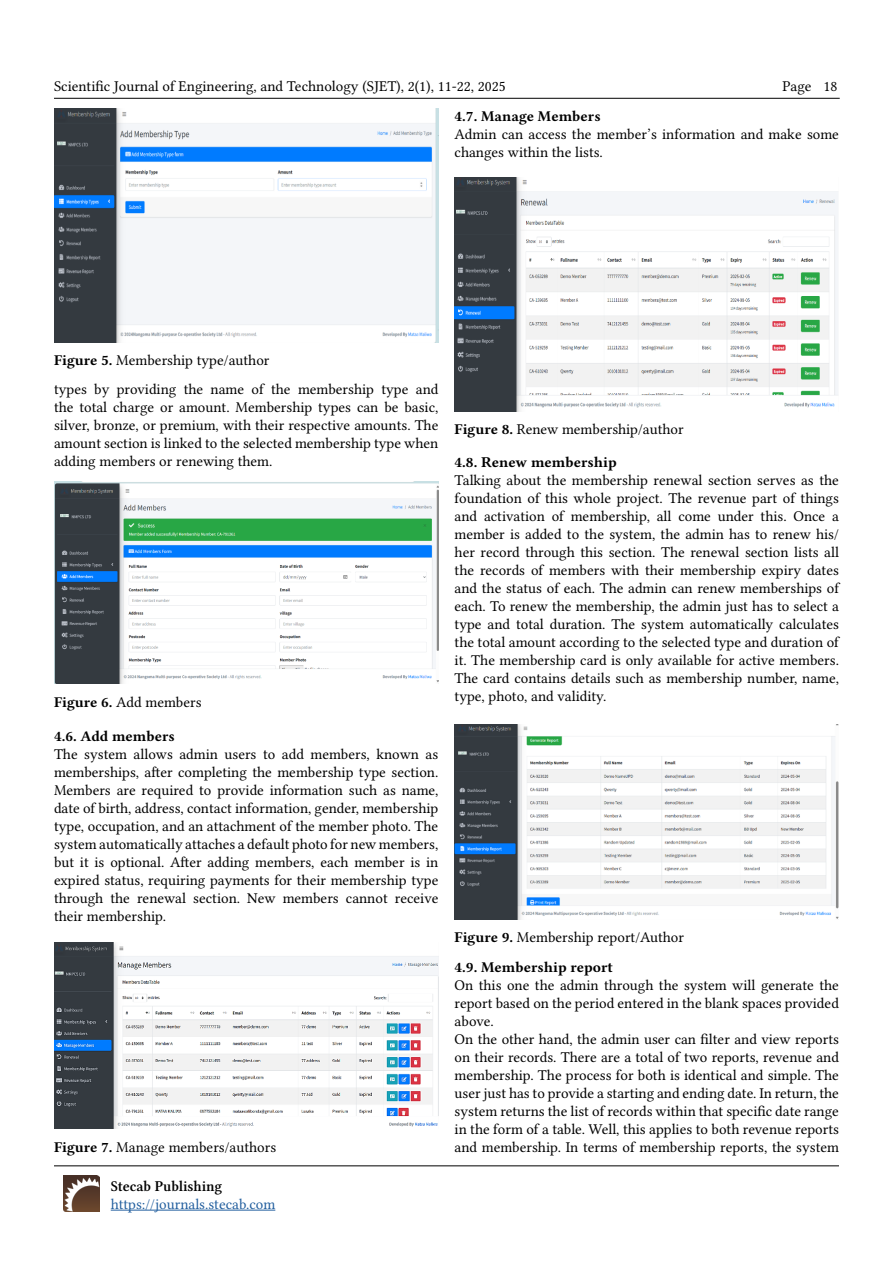
<style>
.page{position:relative;width:893px;height:1263px;background:#fff}
.page>*{position:absolute;margin:0;border:0;box-sizing:border-box;transform-origin:0 0}
.t1{font:15px/18px "Libertinus Serif";color:#000;text-align:justify}
.t2{font:700 15px "Libertinus Serif";color:#000}
.t3{font:15px "Libertinus Serif";color:#215e9e}
.t4{font:600 15px "Libertinus Serif";color:#000}
.s1{font-weight:700}
</style>
<div class="page">
<hr style="left:111px;top:1210px;width:164px;height:1px;background:#215e9e">
<hr style="left:54px;top:1165px;width:785px;height:1px;background:#000">
<img style="left:63px;top:1175px;width:36px;height:37px">
<hr style="left:54px;top:98px;width:786px;height:1px;background:#000">
<img style="left:54px;top:108px;width:384px;height:234px">
<img style="left:455px;top:177px;width:383px;height:235px">
<img style="left:455px;top:724px;width:384px;height:195px">
<img style="left:54px;top:482px;width:384px;height:202px">
<img style="left:54px;top:942px;width:384px;height:186px">
<p class="t1" style="left:54px;top:77px;width:453px">Scientific Journal of Engineering, and Technology (SJET), 2(1), 11-22, 2025</p>
<p class="t1" style="left:782px;top:77px;width:31px">Page</p>
<p class="t1" style="left:823px;top:77px;width:15px">18</p>
<p class="t2" style="left:455px;top:106px;width:148px">4.7. Manage Members</p>
<p class="t1" style="left:455px;top:125px;width:386px">Admin can access the member’s information and make some changes within the lists.</p>
<p class="t1" style="left:54px;top:350px;width:217px"><span class="s1">Figure 5.</span> Membership type/author</p>
<p class="t1" style="left:54px;top:380px;width:386px">types by providing the name of the membership type and the total charge or amount. Membership types can be basic, silver, bronze, or premium, with their respective amounts. The amount section is linked to the selected membership type when adding members or renewing them.</p>
<p class="t1" style="left:54px;top:692px;width:149px"><span class="s1">Figure 6.</span> Add members</p>
<p class="t2" style="left:54px;top:726px;width:122px">4.6. Add members</p>
<p class="t1" style="left:54px;top:745px;width:386px">The system allows admin users to add members, known as memberships, after completing the membership type section.<br>Members are required to provide information such as name, date of birth, address, contact information, gender, membership type, occupation, and an attachment of the member photo. The system automatically attaches a default photo for new members, but it is optional. After adding members, each member is in expired status, requiring payments for their membership type through the renewal section. New members cannot receive their membership.</p>
<p class="t1" style="left:54px;top:1137px;width:224px"><span class="s1">Figure 7.</span> Manage members/authors</p>
<p class="t4" style="left:111px;top:1178px;width:113px">Stecab Publishing</p>
<p class="t3" style="left:111px;top:1195px;width:166px">https://journals.stecab.com</p>
<p class="t1" style="left:455px;top:420px;width:231px"><span class="s1">Figure 8.</span> Renew membership/author</p>
<p class="t2" style="left:455px;top:451px;width:164px">4.8. Renew membership</p>
<p class="t1" style="left:455px;top:471px;width:386px">Talking about the membership renewal section serves as the foundation of this whole project. The revenue part of things and activation of membership, all come under this. Once a member is added to the system, the admin has to renew his/ her record through this section. The renewal section lists all the records of members with their membership expiry dates and the status of each. The admin can renew memberships of each. To renew the membership, the admin just has to select a type and total duration. The system automatically calculates the total amount according to the selected type and duration of it. The membership card is only available for active members.<br>The card contains details such as membership number, name, type, photo, and validity.</p>
<p class="t1" style="left:455px;top:928px;width:231px"><span class="s1">Figure 9.</span> Membership report/Author</p>
<p class="t2" style="left:455px;top:957px;width:160px">4.9. Membership report</p>
<p class="t1" style="left:455px;top:976px;width:386px;text-align:left">On this one the admin through the system will generate the report based on the period entered in the blank spaces provided above.<br>On the other hand, the admin user can filter and view reports on their records. There are a total of two reports, revenue and membership. The process for both is identical and simple. The user just has to provide a starting and ending date. In return, the system returns the list of records within that specific date range in the form of a table. Well, this applies to both revenue reports and membership. In terms of membership reports, the system</p>
</div>
